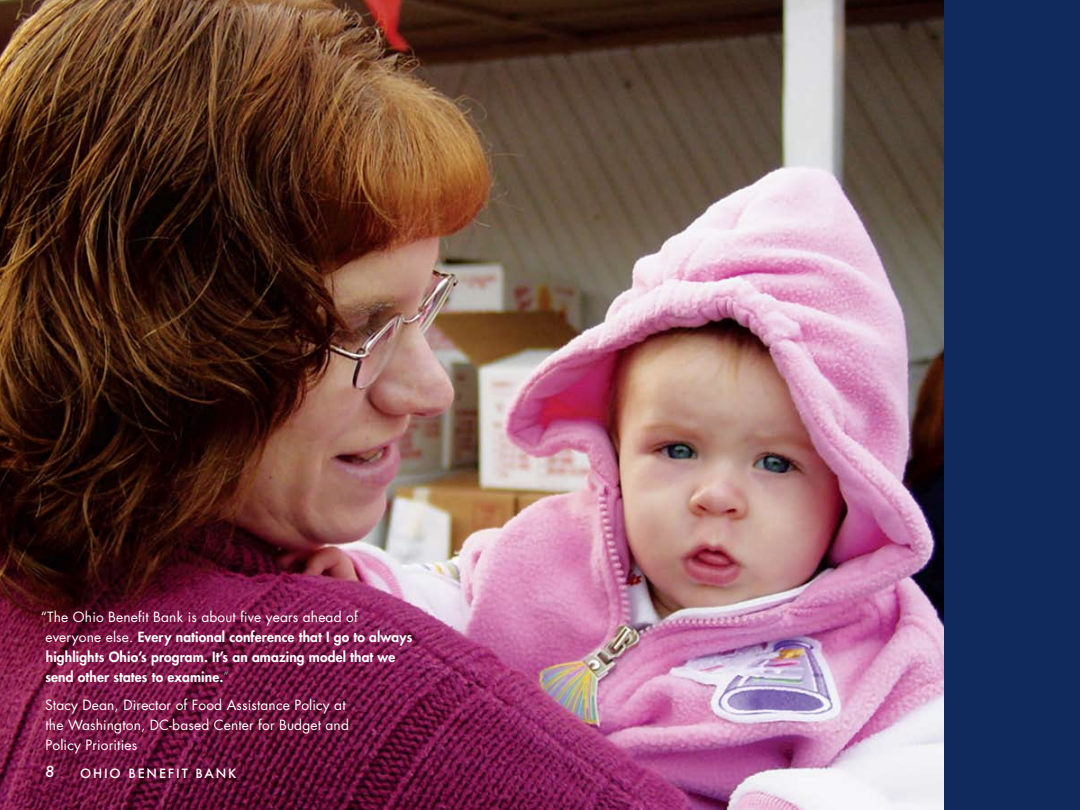
<style>
.page{position:relative;width:1080px;height:810px;background:#fff}
.page>*{position:absolute;margin:0;border:0;box-sizing:border-box;transform-origin:0 0}
.t1{font:italic 500 15px "Futura";color:#fff}
.t2{font:800 13.75px/20px "Futura Std";letter-spacing:.01em;color:#fff}
.t3{font:13.75px/20px "Futura Std";letter-spacing:.01em;color:#fff}
.t4{font:500 12.5px "Futura";letter-spacing:.15em;color:#fff}
.s1{font-weight:400}
.s2{font-weight:300}
</style>
<div class="page">
<div style="left:892px;top:0;width:188px;height:810px;background:#102a5e"></div>
<img style="left:0;top:0;width:943px;height:810px">
<p class="t2" style="left:46px;top:607px;width:368px;text-indent:-5px"><span class="s1">“The Ohio Benefit Bank is about five years ahead of everyone else.</span> Every national conference that I go to always highlights Ohio’s program. It’s an amazing model that we send other states to examine.<span class="s2">”</span></p>
<p class="t3" style="left:45px;top:695px;width:305px">Stacy Dean, Director of Food Assistance Policy at the Washington, DC-based Center for Budget and<br>Policy Priorities</p>
<p class="t1" style="left:45px;top:761px;width:11px">8</p>
<p class="t4" style="left:80px;top:765px;width:158px">OHIO BENEFIT BANK</p>
</div>
